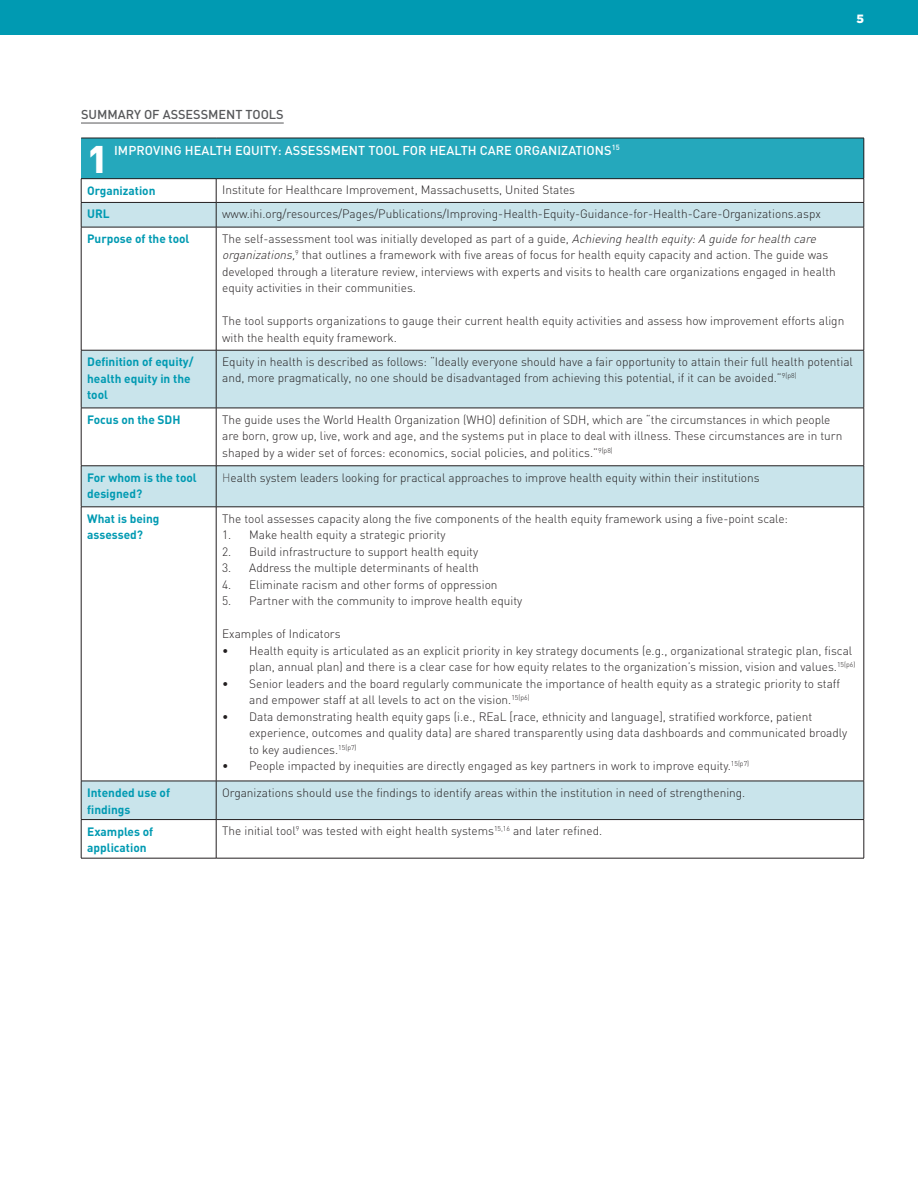
<style>
.page{position:relative;width:918px;height:1188px;background:#fff}
.page>*{position:absolute;margin:0;border:0;box-sizing:border-box;transform-origin:0 0}
.subhead{font:900 38.1px "DIN";color:#fff}
.subhead-2{font:500 12.75px "DIN";letter-spacing:.005em;color:#fff}
.body{font:500 12.75px "DIN";color:#57585a}
.table_copy{font:300 12px/16.5px "DIN";color:#231f20}
.table_copy-2{font:700 12px/16.5px "DIN";color:#009ab2}
.t1{font:900 12px "Gotham HTF";color:#fff}
.s1{font-style:italic}
.s2{color:#57585a}
</style>
<div class="page">
<div style="left:0;top:0;width:918px;height:35px;background:#009ab2"></div>
<hr style="left:81px;top:123px;width:203px;height:1px;background:#57585a">
<div style="left:81px;top:138px;width:783px;height:41px;background:#25a8bc"></div>
<svg style="left:82px;top:203px;width:782px;height:616px"></svg>
<hr style="left:81px;top:138px;width:135px;height:1px;background:#231f20">
<hr style="left:216px;top:138px;width:648px;height:1px;background:#231f20">
<hr style="left:864px;top:138px;width:1px;height:40px;background:#231f20">
<hr style="left:81px;top:178px;width:135px;height:1px;background:#231f20">
<hr style="left:216px;top:178px;width:648px;height:1px;background:#231f20">
<hr style="left:81px;top:202px;width:135px;height:1px;background:#231f20">
<svg style="left:81px;top:179px;width:1px;height:48px"></svg>
<hr style="left:216px;top:202px;width:648px;height:1px;background:#231f20">
<svg style="left:216px;top:179px;width:1px;height:48px"></svg>
<svg style="left:864px;top:179px;width:1px;height:48px"></svg>
<hr style="left:81px;top:227px;width:135px;height:1px;background:#231f20">
<hr style="left:81px;top:227px;width:1px;height:123px;background:#231f20">
<hr style="left:216px;top:227px;width:648px;height:1px;background:#231f20">
<hr style="left:216px;top:227px;width:1px;height:123px;background:#231f20">
<hr style="left:864px;top:227px;width:1px;height:123px;background:#231f20">
<hr style="left:81px;top:350px;width:135px;height:1px;background:#231f20">
<hr style="left:81px;top:350px;width:1px;height:58px;background:#231f20">
<hr style="left:216px;top:350px;width:648px;height:1px;background:#231f20">
<hr style="left:216px;top:350px;width:1px;height:58px;background:#231f20">
<hr style="left:864px;top:350px;width:1px;height:58px;background:#231f20">
<hr style="left:81px;top:408px;width:135px;height:1px;background:#231f20">
<hr style="left:81px;top:408px;width:1px;height:58px;background:#231f20">
<hr style="left:216px;top:408px;width:648px;height:1px;background:#231f20">
<hr style="left:216px;top:408px;width:1px;height:58px;background:#231f20">
<hr style="left:864px;top:408px;width:1px;height:58px;background:#231f20">
<hr style="left:81px;top:466px;width:135px;height:1px;background:#231f20">
<hr style="left:81px;top:466px;width:1px;height:41px;background:#231f20">
<hr style="left:216px;top:466px;width:648px;height:1px;background:#231f20">
<hr style="left:216px;top:466px;width:1px;height:41px;background:#231f20">
<hr style="left:864px;top:466px;width:1px;height:41px;background:#231f20">
<hr style="left:81px;top:507px;width:135px;height:1px;background:#231f20">
<hr style="left:81px;top:507px;width:1px;height:274px;background:#231f20">
<hr style="left:216px;top:507px;width:648px;height:1px;background:#231f20">
<hr style="left:216px;top:507px;width:1px;height:274px;background:#231f20">
<hr style="left:864px;top:507px;width:1px;height:274px;background:#231f20">
<hr style="left:81px;top:781px;width:135px;height:1px;background:#231f20">
<hr style="left:81px;top:781px;width:1px;height:38px;background:#231f20">
<hr style="left:216px;top:781px;width:648px;height:1px;background:#231f20">
<hr style="left:216px;top:781px;width:1px;height:38px;background:#231f20">
<hr style="left:864px;top:781px;width:1px;height:38px;background:#231f20">
<hr style="left:81px;top:819px;width:135px;height:1px;background:#231f20">
<hr style="left:81px;top:820px;width:1px;height:38px;background:#231f20">
<hr style="left:216px;top:819px;width:648px;height:1px;background:#231f20">
<hr style="left:216px;top:820px;width:1px;height:38px;background:#231f20">
<hr style="left:864px;top:820px;width:1px;height:38px;background:#231f20">
<hr style="left:81px;top:858px;width:135px;height:1px;background:#231f20">
<hr style="left:216px;top:858px;width:648px;height:1px;background:#231f20">
<p class="t1" style="left:856px;top:12px;width:9px">5</p>
<p class="body" style="left:81px;top:106px;width:204px">SUMMARY OF ASSESSMENT TOOLS</p>
<p class="subhead" style="left:87px;top:133px;width:23px">1</p>
<p class="subhead-2" style="left:114px;top:142px;width:507px">IMPROVING HEALTH EQUITY: ASSESSMENT TOOL FOR HEALTH CARE ORGANIZATIONS<sup>15</sup></p>
<p class="table_copy-2" style="left:87px;top:182px;width:70px">Organization</p>
<p class="table_copy" style="left:222px;top:182px;width:354px">Institute for Healthcare Improvement, Massachusetts, United States</p>
<p class="table_copy-2" style="left:87px;top:205px;width:24px">URL</p>
<p class="table_copy" style="left:222px;top:205px;width:600px">www.ihi.org/resources/Pages/Publications/Improving-Health-Equity-Guidance-for-Health-Care-Organizations.aspx</p>
<p class="table_copy-2" style="left:87px;top:230px;width:104px">Purpose of the tool</p>
<p class="table_copy" style="left:222px;top:230px;width:615px">The self-assessment tool was initially developed as part of a guide, <span class="s1">Achieving health equity:A guide forhealth care organizations,</span><sup>9</sup> that outlines a framework with five areas of focus for health equity capacity and action. The guide was developed through a literature review, interviews with experts and visits to health care organizations engaged in health equity activities in their communities.</p>
<p class="table_copy" style="left:222px;top:313px;width:624px">The tool supports organizations to gauge their current health equity activities and assess how improvement efforts align with the health equity framework.</p>
<p class="table_copy-2" style="left:87px;top:353px;width:108px">Definition of equity/ health equity in the tool</p>
<p class="table_copy" style="left:222px;top:353px;width:632px">Equity in health is described as follows: “Ideally everyone should have a fair opportunity to attain their full health potential and, more pragmatically, no one should be disadvantaged from achieving this potential, if it can be avoided.”<sup>9(p8)</sup></p>
<p class="table_copy-2" style="left:87px;top:411px;width:95px">Focus on the SDH</p>
<p class="table_copy" style="left:222px;top:411px;width:622px">The guide uses the World Health Organization (WHO) definition of SDH, which are “the circumstances in which people are born, grow up, live, work and age, and the systems put in place to deal with illness. These circumstances are in turn shaped by a wider set of forces: economics, social policies, and politics.”<sup>9(p8)</sup></p>
<p class="table_copy-2" style="left:87px;top:469px;width:111px">For whom is the tool designed?</p>
<p class="table_copy" style="left:222px;top:469px;width:539px"><span class="s2">H</span>ealth system leaders looking for practical approaches to improve health equity within their institutions</p>
<p class="table_copy-2" style="left:87px;top:510px;width:74px">What is being assessed?</p>
<p class="table_copy" style="left:222px;top:510px;width:567px">The tool assesses capacity along the five components of the health equity framework using a five-point scale:</p>
<p class="table_copy" style="left:222px;top:526px;width:225px">1. Make health equity a strategic priority</p>
<p class="table_copy" style="left:222px;top:543px;width:258px">2. Build infrastructure to support health equity</p>
<p class="table_copy" style="left:222px;top:559px;width:258px">3. Address the multiple determinants of health</p>
<p class="table_copy" style="left:222px;top:576px;width:277px">4. Eliminate racism and other forms of oppression</p>
<p class="table_copy" style="left:222px;top:592px;width:302px">5. Partner with the community to improve health equity</p>
<p class="table_copy" style="left:222px;top:625px;width:120px">Examples of Indicators</p>
<p class="table_copy" style="left:222px;top:642px;width:635px;text-align:right">• Health equity is articulated as an explicit priority in key strategy documents (e.g., organizational strategic plan, fiscal plan, annual plan) and there is a clear case for how equity relates to the organization’s mission, vision and values.<sup>15(p6)</sup></p>
<p class="table_copy" style="left:249px;top:675px;width:592px;text-indent:-27px">• Senior leaders and the board regularly communicate the importance of health equity as a strategic priority to staff and empower staff at all levels to act on the vision.<sup>15(p6)</sup></p>
<p class="table_copy" style="left:249px;top:708px;width:600px;text-indent:-27px">• Data demonstrating health equity gaps (i.e., REaL [race, ethnicity and language], stratified workforce, patient experience, outcomes and quality data) are shared transparently using data dashboards and communicated broadly to key audiences.<sup>15(p7)</sup></p>
<p class="table_copy" style="left:222px;top:757px;width:529px">• People impacted by inequities are directly engaged as key partners in work to improve equity.<sup>15(p7)</sup></p>
<p class="table_copy-2" style="left:87px;top:784px;width:84px">Intended use of findings</p>
<p class="table_copy" style="left:222px;top:784px;width:525px">Organizations should use the findings to identify areas within the institution in need of strengthening.</p>
<p class="table_copy-2" style="left:87px;top:823px;width:68px">Examples of application</p>
<p class="table_copy" style="left:222px;top:823px;width:382px">The initial tool<sup>9</sup> was tested with eight health systems<sup>15,16</sup> and later refined.</p>
</div>
